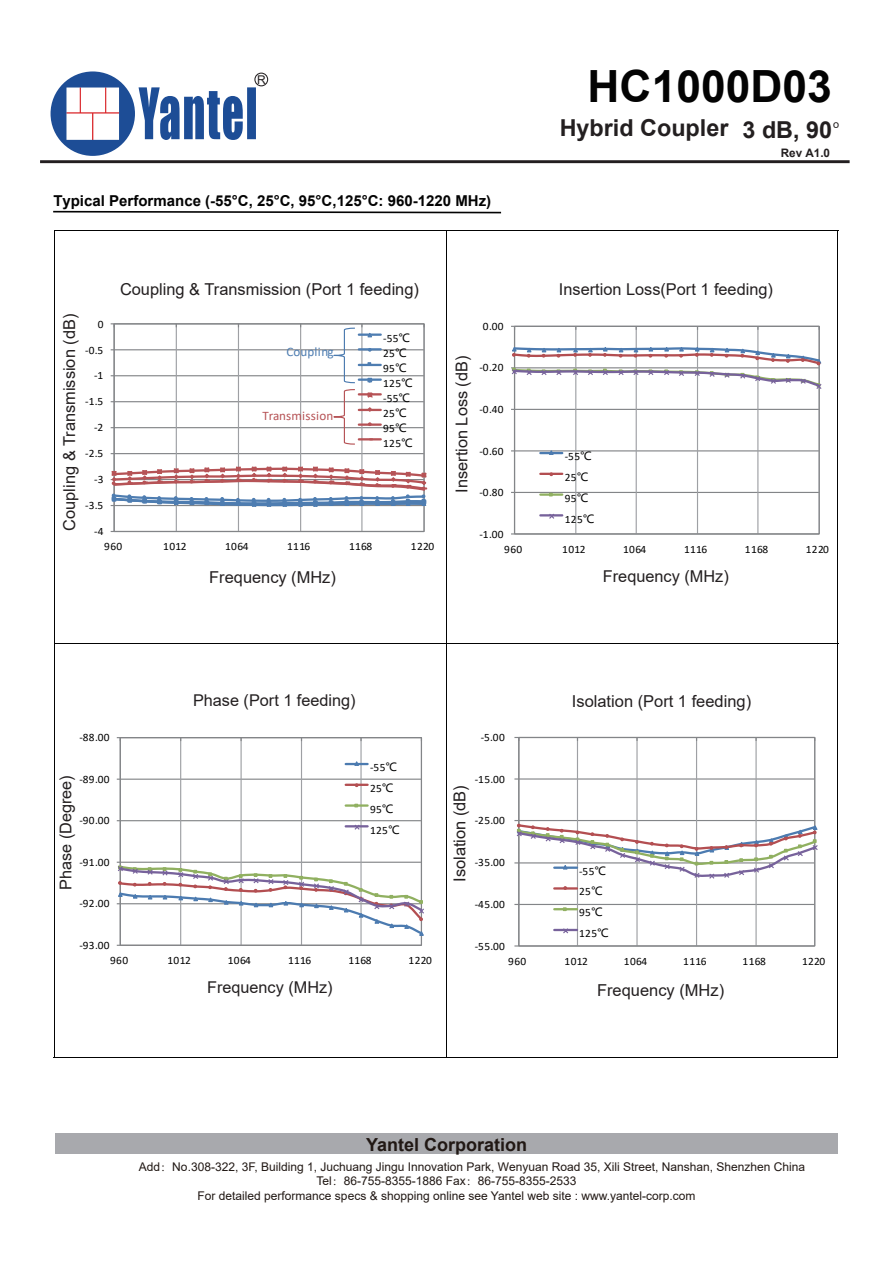
<style>
.page{position:relative;width:893px;height:1263px;background:#fff}
.page>*{position:absolute;margin:0;border:0;box-sizing:border-box;transform-origin:0 0}
.t1{font:700 44.4px "Arial";color:#030303}
.t2{font:700 23.4px "Arial";color:#231f20}
.t3{font:700 18px "Arial";color:#211814}
.t4{font:16.5px "Arial";color:#231f20}
.t5{font:16.35px "Arial";color:#231f20}
.t6{font:16.2px "Arial";color:#231f20}
.t7{font:700 15px "Arial";color:#030303}
.t8{font:13.05px "Calibri";letter-spacing:.005em;color:#b65356}
.t9{font:13.05px "Calibri";letter-spacing:.005em;color:#4e7db1}
.t10{font:12px "Arial";color:#211814}
.t11{font:12px "Arial";color:#231f20}
.t12{font:700 11.7px "Arial";color:#231f20}
.t13{font:11.25px/20.9px "Calibri";letter-spacing:.03em;color:#030303}
.t14{font:10.8px "Arial";color:#231f20}
.s1{font-family:"Microsoft Ya Hei"}
.s2{font-family:"Adobe Song Std";font-weight:300}
</style>
<div class="page">
<div style="left:55px;top:1134px;width:783px;height:20px;background:#a8a9ad"></div>
<svg style="left:51px;top:71px;width:205px;height:85px"></svg>
<div style="left:254px;top:73px;width:14px;height:13px;border:1px solid #231f20;border-radius:50%"></div>
<hr style="left:40px;top:160px;width:809px;height:3px;background:#231f20">
<hr style="left:54px;top:230px;width:784px;height:1px;background:#030303">
<hr style="left:54px;top:230px;width:1px;height:413px;background:#030303">
<hr style="left:446px;top:230px;width:1px;height:413px;background:#030303">
<hr style="left:837px;top:230px;width:1px;height:413px;background:#030303">
<hr style="left:54px;top:643px;width:784px;height:1px;background:#030303">
<hr style="left:54px;top:644px;width:1px;height:414px;background:#030303">
<hr style="left:54px;top:1057px;width:392px;height:1px;background:#030303">
<hr style="left:446px;top:644px;width:1px;height:414px;background:#030303">
<hr style="left:447px;top:1057px;width:390px;height:1px;background:#030303">
<hr style="left:837px;top:644px;width:1px;height:414px;background:#030303">
<svg style="left:53px;top:211px;width:448px;height:2px"></svg>
<svg style="left:110px;top:323px;width:318px;height:209px"></svg>
<svg style="left:511px;top:326px;width:311px;height:209px"></svg>
<svg style="left:117px;top:737px;width:307px;height:209px"></svg>
<svg style="left:514px;top:737px;width:304px;height:210px"></svg>
<p class="t11" style="left:257px;top:71px;width:10px">R</p>
<h3 class="t7" style="left:53px;top:190px;width:439px">Typical Performance (-55°C, 25°C, 95°C,125°C: 960-1220 MHz)</h3>
<h3 class="t5" style="left:58px;top:531px;width:218px;rotate:-90deg">Coupling &amp; Transmission (dB)</h3>
<p class="t13" style="left:98px;top:313px;width:7px">0</p>
<p class="t13" style="left:85px;top:339px;width:20px">-0.5</p>
<p class="t13" style="left:94px;top:365px;width:11px">-1</p>
<p class="t13" style="left:85px;top:391px;width:20px">-1.5</p>
<p class="t13" style="left:94px;top:417px;width:11px">-2</p>
<p class="t13" style="left:85px;top:443px;width:20px">-2.5</p>
<p class="t13" style="left:94px;top:469px;width:11px">-3</p>
<p class="t13" style="left:85px;top:495px;width:20px">-3.5</p>
<p class="t13" style="left:94px;top:521px;width:11px">-4</p>
<h3 class="t5" style="left:120px;top:278px;width:300px">Coupling &amp; Transmission (Port 1 feeding)</h3>
<p class="t9" style="left:286px;top:343px;width:49px">Coupling</p>
<p class="t8" style="left:263px;top:407px;width:72px">Transmission</p>
<p class="t13" style="left:383px;top:330px;width:31px;line-height:15px">-55<span class="s1">℃<br></span>25<span class="s1">℃<br></span>95<span class="s1">℃<br></span>125<span class="s1">℃ </span>-55<span class="s1">℃<br></span>25<span class="s1">℃<br></span>95<span class="s1">℃<br></span>125<span class="s1">℃</span></p>
<p class="t13" style="left:483px;top:315px;width:22px">0.00</p>
<h3 class="t5" style="left:450px;top:493px;width:138px;rotate:-90deg">Insertion Loss (dB)</h3>
<p class="t13" style="left:479px;top:357px;width:26px">-0.20</p>
<p class="t13" style="left:479px;top:398px;width:26px">-0.40</p>
<p class="t13" style="left:479px;top:440px;width:26px">-0.60</p>
<p class="t13" style="left:479px;top:482px;width:26px">-0.80</p>
<p class="t13" style="left:479px;top:523px;width:26px">-1.00</p>
<h1 class="t1" style="left:587px;top:55px;width:246px">HC1000D03</h1>
<h2 class="t2" style="left:560px;top:111px;width:274px">Hybrid Coupler 3 dB, 90</h2>
<p class="t14" style="left:833px;top:116px;width:8px">o</p>
<p class="t12" style="left:781px;top:145px;width:51px">Rev A1.0</p>
<h3 class="t5" style="left:559px;top:278px;width:216px">Insertion Loss(Port 1 feeding)</h3>
<p class="t13" style="left:565px;top:446px;width:31px">-55<span class="s1">℃<br></span>25<span class="s1">℃<br></span>95<span class="s1">℃<br></span>125<span class="s1">℃</span></p>
<p class="t13" style="left:104px;top:536px;width:20px">960</p>
<p class="t13" style="left:163px;top:536px;width:25px">1012</p>
<p class="t13" style="left:225px;top:536px;width:25px">1064</p>
<p class="t13" style="left:287px;top:536px;width:25px">1116</p>
<p class="t13" style="left:349px;top:536px;width:25px">1168</p>
<p class="t13" style="left:411px;top:536px;width:25px">1220</p>
<h3 class="t5" style="left:209px;top:566px;width:128px">Frequency (MHz)</h3>
<p class="t13" style="left:504px;top:538px;width:20px">960</p>
<p class="t13" style="left:562px;top:538px;width:25px">1012</p>
<p class="t13" style="left:623px;top:538px;width:25px">1064</p>
<p class="t13" style="left:684px;top:538px;width:25px">1116</p>
<p class="t13" style="left:745px;top:538px;width:25px">1168</p>
<p class="t13" style="left:806px;top:538px;width:25px">1220</p>
<h3 class="t5" style="left:603px;top:565px;width:128px">Frequency (MHz)</h3>
<h3 class="t6" style="left:193px;top:689px;width:164px">Phase (Port 1 feeding)</h3>
<h3 class="t4" style="left:572px;top:690px;width:181px">Isolation (Port 1 feeding)</h3>
<p class="t13" style="left:79px;top:727px;width:32px">-88.00</p>
<p class="t13" style="left:481px;top:726px;width:26px">-5.00</p>
<p class="t13" style="left:79px;top:768px;width:32px">-89.00</p>
<h3 class="t6" style="left:55px;top:890px;width:116px;rotate:-90deg">Phase (Degree)</h3>
<p class="t13" style="left:79px;top:810px;width:32px">-90.00</p>
<p class="t13" style="left:79px;top:851px;width:32px">-91.00</p>
<p class="t13" style="left:79px;top:893px;width:32px">-92.00</p>
<p class="t13" style="left:370px;top:757px;width:31px">-55<span class="s1">℃<br></span>25<span class="s1">℃<br></span>95<span class="s1">℃<br></span>125<span class="s1">℃</span></p>
<p class="t13" style="left:475px;top:768px;width:32px">-15.00</p>
<h3 class="t4" style="left:448px;top:882px;width:98px;rotate:-90deg">Isolation (dB)</h3>
<p class="t13" style="left:475px;top:810px;width:32px">-25.00</p>
<p class="t13" style="left:475px;top:852px;width:32px">-35.00</p>
<p class="t13" style="left:475px;top:894px;width:32px">-45.00</p>
<p class="t13" style="left:579px;top:860px;width:31px">-55<span class="s1">℃<br></span>25<span class="s1">℃<br></span>95<span class="s1">℃<br></span>125<span class="s1">℃</span></p>
<p class="t13" style="left:79px;top:935px;width:32px">-93.00</p>
<p class="t13" style="left:475px;top:935px;width:32px">-55.00</p>
<p class="t13" style="left:110px;top:950px;width:20px">960</p>
<p class="t13" style="left:167px;top:950px;width:25px">1012</p>
<p class="t13" style="left:228px;top:950px;width:25px">1064</p>
<p class="t13" style="left:288px;top:950px;width:25px">1116</p>
<p class="t13" style="left:348px;top:950px;width:25px">1168</p>
<p class="t13" style="left:409px;top:950px;width:25px">1220</p>
<p class="t13" style="left:508px;top:950px;width:20px">960</p>
<p class="t13" style="left:565px;top:950px;width:25px">1012</p>
<p class="t13" style="left:624px;top:950px;width:25px">1064</p>
<p class="t13" style="left:683px;top:950px;width:25px">1116</p>
<p class="t13" style="left:743px;top:950px;width:25px">1168</p>
<p class="t13" style="left:802px;top:950px;width:25px">1220</p>
<h3 class="t6" style="left:207px;top:976px;width:127px">Frequency (MHz)</h3>
<h3 class="t4" style="left:597px;top:979px;width:129px">Frequency (MHz)</h3>
<h3 class="t3" style="left:366px;top:1132px;width:163px">Yantel Corporation</h3>
<p class="t10" style="left:139px;top:1159px;width:668px">Add<span class="s2">：</span>No.308-322, 3F, Building 1, Juchuang Jingu Innovation Park, Wenyuan Road 35, Xili Street, Nanshan, Shenzhen China</p>
<p class="t10" style="left:316px;top:1173px;width:262px">Tel<span class="s2">：</span>86-755-8355-1886 Fax<span class="s2">：</span>86-755-8355-2533</p>
<p class="t10" style="left:198px;top:1187px;width:499px">For detailed performance specs &amp; shopping online see Yantel web site : www.yantel-corp.com</p>
</div>
